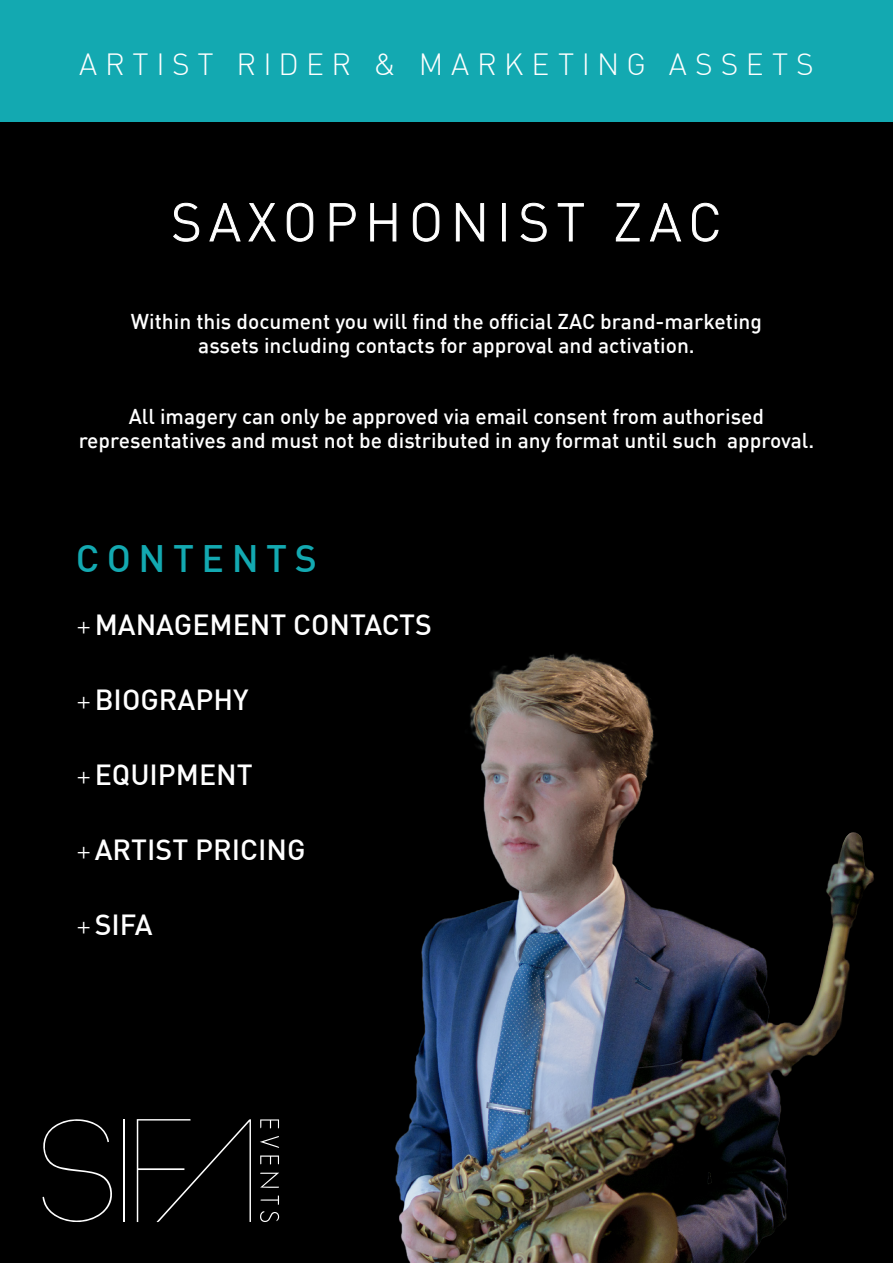
<style>
.page{position:relative;width:893px;height:1263px;background:#fff}
.page>*{position:absolute;margin:0;border:0;box-sizing:border-box;transform-origin:0 0}
.t1{font:300 52.5px "DIN";letter-spacing:.14em;color:#fff}
.t2{font:500 37.5px "DIN";letter-spacing:.2em;color:#13a9b1}
.t3{font:300 30px "DIN";letter-spacing:.26em;color:#fff}
.t4{font:500 28.5px "DIN";color:#fff}
.t5{font:500 21px/24px "DIN";color:#fff;text-align:center}
.s1{font-weight:300}
</style>
<div class="page">
<div style="left:0;top:0;width:893px;height:127px;background:#13a9b1"></div>
<div style="left:0;top:122px;width:893px;height:1141px;background:#000"></div>
<svg style="left:173px;top:203px;width:26px;height:39px"></svg>
<svg style="left:209px;top:203px;width:32px;height:39px"></svg>
<svg style="left:248px;top:203px;width:28px;height:39px"></svg>
<svg style="left:286px;top:203px;width:28px;height:39px"></svg>
<svg style="left:329px;top:203px;width:27px;height:39px"></svg>
<svg style="left:370px;top:203px;width:27px;height:39px"></svg>
<svg style="left:413px;top:203px;width:27px;height:39px"></svg>
<svg style="left:456px;top:203px;width:28px;height:39px"></svg>
<div style="left:502px;top:203px;width:4px;height:38px;border:1px solid #fff"></div>
<svg style="left:520px;top:203px;width:27px;height:39px"></svg>
<svg style="left:557px;top:203px;width:27px;height:39px"></svg>
<svg style="left:616px;top:203px;width:24px;height:39px"></svg>
<svg style="left:649px;top:203px;width:33px;height:39px"></svg>
<svg style="left:692px;top:203px;width:27px;height:39px"></svg>
<img style="left:42px;top:653px;width:832px;height:610px">
<p class="t3" style="left:79px;top:46px;width:736px">ARTIST RIDER &amp; MARKETING ASSETS</p>
<p class="t1" style="left:171px;top:190px;width:552px">SAXOPHONIST ZAC</p>
<p class="t5" style="left:131px;top:309px;width:633px">Within this document you will find the official ZAC brand-marketing assets including contacts for approval and activation.</p>
<p class="t5" style="left:79px;top:404px;width:737px">All imagery can only be approved via email consent from authorised representatives and must not be distributed in any format until such approval.</p>
<p class="t2" style="left:76px;top:534px;width:243px">CONTENTS</p>
<p class="t4" style="left:77px;top:606px;width:357px"><span class="s1">+</span>MANAGEMENT CONTACTS</p>
<p class="t4" style="left:77px;top:681px;width:173px"><span class="s1">+</span>BIOGRAPHY</p>
<p class="t4" style="left:77px;top:756px;width:178px"><span class="s1">+</span>EQUIPMENT</p>
<p class="t4" style="left:77px;top:831px;width:230px"><span class="s1">+</span>ARTIST PRICING</p>
<p class="t4" style="left:77px;top:906px;width:78px"><span class="s1">+</span>SIFA</p>
</div>
